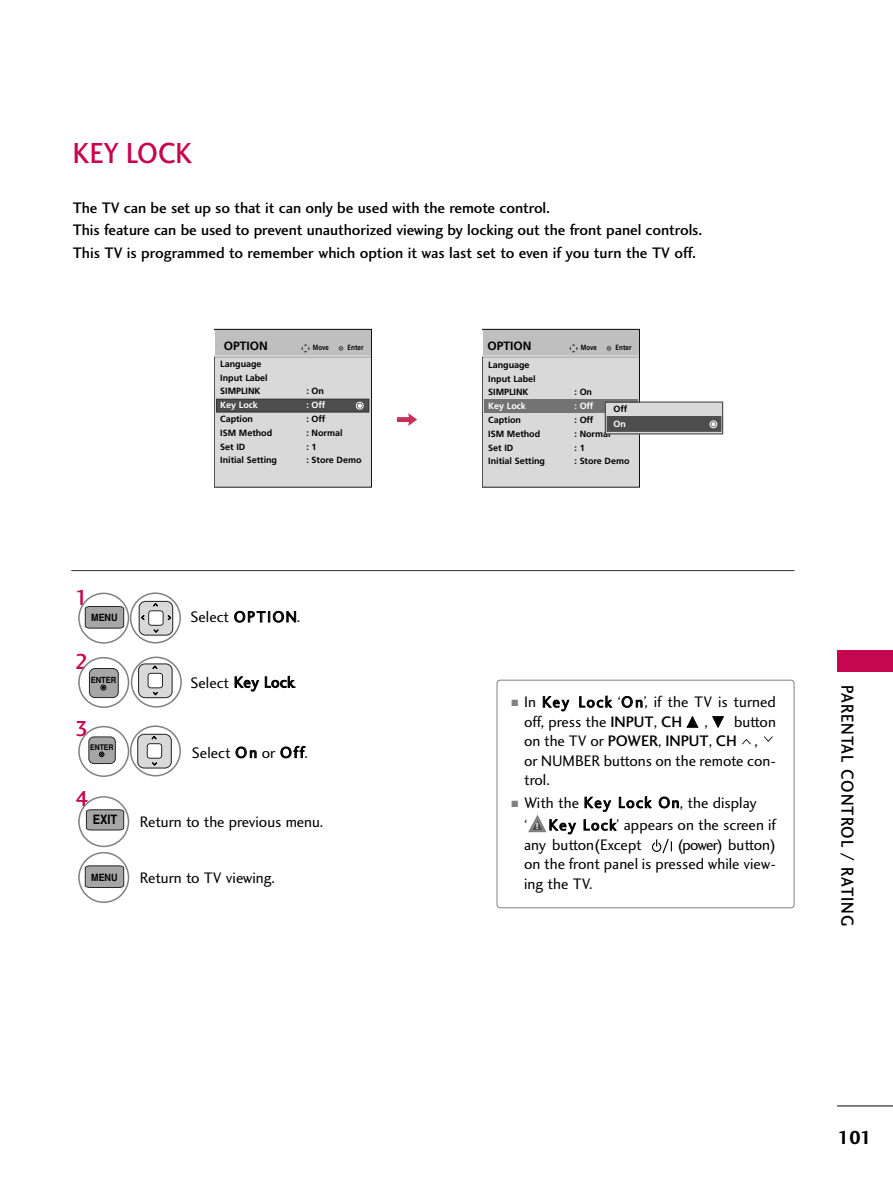
<style>
.page{position:relative;width:893px;height:1190px;background:#fff}
.page>*{position:absolute;margin:0;border:0;box-sizing:border-box;transform-origin:0 0}
.t1{font:30px "Charlotte Sans Medium Plain";color:#c50750;scale:.9 1}
.t2{font:22.5px "Charlotte Sans Medium Plain";color:#c50750}
.t3{font:19.5px "Charlotte Sans Bold Plain";color:#000}
.t4{font:18px "Charlotte Sans Medium Plain";letter-spacing:.06em;color:#000;scale:.9 1}
.t5{font:15.75px/19.5px "Charlotte Sans Book Plain";color:#000}
.t6{font:15.75px/22.5px "Charlotte Sans Medium Plain";letter-spacing:-.005em;color:#000}
.t7{font:15.75px "Charlotte Sans Book Plain";letter-spacing:.045em;color:#000}
.t8{font:700 12.9px "Helvetica";color:#000;scale:.85 1}
.t9{font:700 12px "Frutiger";color:#000}
.t10{font:700 9.9px "Helvetica";color:#000;scale:.9 1}
.t11{font:700 9px/13.8px "Frutiger";letter-spacing:-.005em;color:#000}
.t12{font:700 9px "Frutiger";letter-spacing:-.005em;color:#fff}
.t13{font:700 8.4px "Helvetica";color:#000;scale:.9 1}
.t14{font:700 7.65px "Helvetica";color:#000;scale:.9 1}
.t15{font:700 7.5px "Frutiger";color:#000;scale:.85 1}
.t16{font:700 7.5px "Frutiger";color:#000;scale:.8 1}
.s1{color:#808080}
.s2{font-family:"Charlotte Sans Medium Plain"}
.s3{font-family:"FZDING33";font-size:12px}
</style>
<div class="page">
<div style="left:837px;top:651px;width:55px;height:21px;background:#c50750"></div>
<hr style="left:837px;top:1105px;width:55px;height:1px;background:#000">
<hr style="left:71px;top:570px;width:723px;height:1px;background:#333">
<svg style="left:85px;top:606px;width:39px;height:22px"></svg>
<div style="left:78px;top:592px;width:51px;height:51px;border:2px solid #808080;border-radius:50%"></div>
<svg style="left:131px;top:594px;width:48px;height:48px"></svg>
<div style="left:139px;top:601px;width:34px;height:34px;background:#d9d9d9;border:1px solid #231f20;border-radius:6px"></div>
<div style="left:148px;top:610px;width:15px;height:15px;background:#fff;border:1px solid #262626;border-radius:3px"></div>
<svg style="left:141px;top:615px;width:4px;height:5px"></svg>
<svg style="left:167px;top:615px;width:4px;height:5px"></svg>
<svg style="left:153px;top:603px;width:5px;height:3px"></svg>
<svg style="left:153px;top:629px;width:6px;height:4px"></svg>
<div style="left:130px;top:592px;width:51px;height:51px;border:2px solid #808080;border-radius:50%"></div>
<div style="left:89px;top:668px;width:30px;height:30px;background:#a6a6a6;border:1px solid #262626;border-radius:5px"></div>
<svg style="left:101px;top:684px;width:5px;height:6px"></svg>
<div style="left:78px;top:657px;width:51px;height:51px;border:2px solid #808080;border-radius:50%"></div>
<div style="left:138px;top:663px;width:34px;height:35px;background:#d9d9d9;border:1px solid #231f20;border-radius:6px"></div>
<div style="left:148px;top:673px;width:15px;height:15px;background:#fff;border:1px solid #262626;border-radius:3px"></div>
<svg style="left:152px;top:665px;width:5px;height:4px"></svg>
<svg style="left:153px;top:691px;width:5px;height:4px"></svg>
<div style="left:131px;top:656px;width:51px;height:51px;border:2px solid #808080;border-radius:50%"></div>
<div style="left:89px;top:736px;width:27px;height:28px;background:#a6a6a6;border:1px solid #262626;border-radius:5px"></div>
<svg style="left:99px;top:751px;width:5px;height:6px"></svg>
<div style="left:78px;top:726px;width:51px;height:51px;border:2px solid #808080;border-radius:50%"></div>
<svg style="left:131px;top:727px;width:48px;height:48px"></svg>
<div style="left:137px;top:734px;width:34px;height:34px;background:#d9d9d9;border:1px solid #231f20;border-radius:6px"></div>
<div style="left:147px;top:743px;width:15px;height:15px;background:#fff;border:1px solid #262626;border-radius:3px"></div>
<svg style="left:151px;top:736px;width:6px;height:3px"></svg>
<svg style="left:152px;top:762px;width:5px;height:3px"></svg>
<div style="left:130px;top:725px;width:51px;height:51px;border:2px solid #808080;border-radius:50%"></div>
<div style="left:496px;top:680px;width:298px;height:228px;border:1px solid #808080;border-radius:3px"></div>
<svg style="left:652px;top:838px;width:20px;height:16px"></svg>
<svg style="left:764px;top:736px;width:8px;height:6px"></svg>
<svg style="left:742px;top:739px;width:8px;height:5px"></svg>
<svg style="left:86px;top:809px;width:38px;height:21px"></svg>
<div style="left:78px;top:796px;width:51px;height:51px;border:2px solid #808080;border-radius:50%"></div>
<svg style="left:85px;top:865px;width:39px;height:22px"></svg>
<div style="left:78px;top:852px;width:51px;height:51px;border:2px solid #808080;border-radius:50%"></div>
<svg style="left:398px;top:413px;width:19px;height:13px"></svg>
<svg style="left:215px;top:329px;width:156px;height:158px;background:#c6c6c6"></svg>
<div style="left:356px;top:402px;width:7px;height:7px;border:1px solid #fff;border-radius:50%"></div>
<svg style="left:483px;top:329px;width:156px;height:158px;background:#cacaca"></svg>
<div style="left:606px;top:403px;width:116px;height:30px;background:#d9d9d9"></div>
<div style="left:604px;top:401px;width:119px;height:33px;border:1px solid #4d4d4d"></div>
<div style="left:607px;top:417px;width:113px;height:14px;background:#4d4d4d"></div>
<div style="left:607px;top:416px;width:114px;height:15px;border:1px solid #4d4d4d"></div>
<svg style="left:711px;top:422px;width:4px;height:4px"></svg>
<div style="left:709px;top:420px;width:8px;height:8px;border:1px solid #fff;border-radius:50%"></div>
<svg style="left:528px;top:814px;width:19px;height:19px"></svg>
<h1 class="t1" style="left:73px;top:142px;width:135px">KEY LOCK</h1>
<p class="t6" style="left:73px;top:198px;width:631px">The TV can be set up so that it can only be used with the remote control.<br>This feature can be used to prevent unauthorized viewing by locking out the front panel controls.<br>This TV is programmed to remember which option it was last set to even if you turn the TV off.</p>
<p class="t9" style="left:224px;top:341px;width:46px">OPTION</p>
<p class="t16" style="left:313px;top:345px;width:22px">Move</p>
<p class="t15" style="left:347px;top:345px;width:20px">Enter</p>
<p class="t11" style="left:220px;top:357px;width:49px">Language<br>Input Label<br>SIMPLINK</p>
<p class="t11" style="left:306px;top:385px;width:19px">: On</p>
<h2 class="t2" style="left:75px;top:588px;width:15px">1</h2>
<p class="t10" style="left:91px;top:614px;width:31px">MENU</p>
<h2 class="t2" style="left:75px;top:653px;width:15px">2</h2>
<p class="t13" style="left:91px;top:677px;width:30px">ENTER</p>
<h2 class="t2" style="left:75px;top:719px;width:15px">3</h2>
<p class="t14" style="left:90px;top:744px;width:28px">ENTER</p>
<h2 class="t2" style="left:75px;top:790px;width:15px">4</h2>
<p class="t12" style="left:220px;top:401px;width:39px">Key Lock</p>
<p class="t12" style="left:306px;top:401px;width:21px">: Off</p>
<p class="t11" style="left:220px;top:413px;width:34px">Caption</p>
<p class="t11" style="left:306px;top:413px;width:21px">: Off</p>
<p class="t11" style="left:220px;top:426px;width:53px">ISM Method</p>
<p class="t11" style="left:306px;top:426px;width:38px">: Normal</p>
<p class="t11" style="left:220px;top:440px;width:27px">Set ID</p>
<p class="t11" style="left:306px;top:440px;width:12px">: 1</p>
<p class="t11" style="left:220px;top:454px;width:58px">Initial Setting</p>
<p class="t11" style="left:306px;top:454px;width:57px">: Store Demo</p>
<p class="t7" style="left:190px;top:611px;width:111px">Select OPTION.</p>
<p class="t5" style="left:190px;top:674px;width:107px">Select Key Lock.</p>
<p class="t5" style="left:192px;top:744px;width:117px">Select On or Off.</p>
<p class="t8" style="left:93px;top:814px;width:30px">EXIT</p>
<p class="t5" style="left:140px;top:813px;width:185px">Return to the previous menu.</p>
<p class="t10" style="left:91px;top:873px;width:31px">MENU</p>
<p class="t5" style="left:140px;top:869px;width:137px">Return to TV viewing.</p>
<p class="t9" style="left:487px;top:341px;width:46px">OPTION</p>
<p class="t16" style="left:581px;top:345px;width:22px">Move</p>
<p class="t15" style="left:615px;top:345px;width:20px">Enter</p>
<p class="t11" style="left:488px;top:358px;width:49px">Language<br>Input Label<br>SIMPLINK</p>
<p class="t11" style="left:574px;top:386px;width:19px">: On</p>
<p class="t12" style="left:488px;top:402px;width:39px">Key Lock</p>
<p class="t12" style="left:574px;top:402px;width:20px">: Off</p>
<p class="t11" style="left:488px;top:413px;width:34px">Caption</p>
<p class="t11" style="left:574px;top:413px;width:20px">: Off</p>
<p class="t11" style="left:488px;top:427px;width:53px">ISM Method</p>
<p class="t11" style="left:574px;top:427px;width:38px">: Normal</p>
<p class="t11" style="left:488px;top:441px;width:27px">Set ID</p>
<p class="t11" style="left:574px;top:441px;width:12px">: 1</p>
<p class="t11" style="left:488px;top:455px;width:58px">Initial Setting</p>
<p class="t11" style="left:574px;top:455px;width:57px">: Store Demo</p>
<p class="t11" style="left:613px;top:403px;width:15px">Off</p>
<p class="t12" style="left:613px;top:421px;width:14px">On</p>
<p class="t5" style="left:524px;top:694px;width:253px;text-indent:-13px"><span class="s1">■</span> In Key Lock ‘On’, if the TV is turned off, press the <span class="s2">INPUT</span>, <span class="s2">CH</span> <span class="s3">D</span> , <span class="s3">E</span> button on the TV or <span class="s2">POWER</span>, <span class="s2">INPUT</span>, <span class="s2">CH</span> ,<br>or NUMBER buttons on the remote con&shy;trol.</p>
<p class="t5" style="left:524px;top:793px;width:234px;line-height:22.5px;text-indent:-13px"><span class="s1">■</span> With the Key Lock On, the display ‘</p>
<p class="t5" style="left:524px;top:817px;width:253px;text-indent:25px">Key Lock’ appears on the screen if any button(Except</p>
<p class="t12" style="left:535px;top:822px;width:5px">!</p>
<p class="t5" style="left:524px;top:836px;width:253px;text-align:justify;text-indent:153px">(power) button) on the front panel is pressed while view&shy;ing the TV.</p>
<p class="t4" style="left:854px;top:685px;width:269px;rotate:90deg">PARENTAL CONTROL / RATING</p>
<p class="t3" style="left:837px;top:1129px;width:36px">101</p>
</div>
